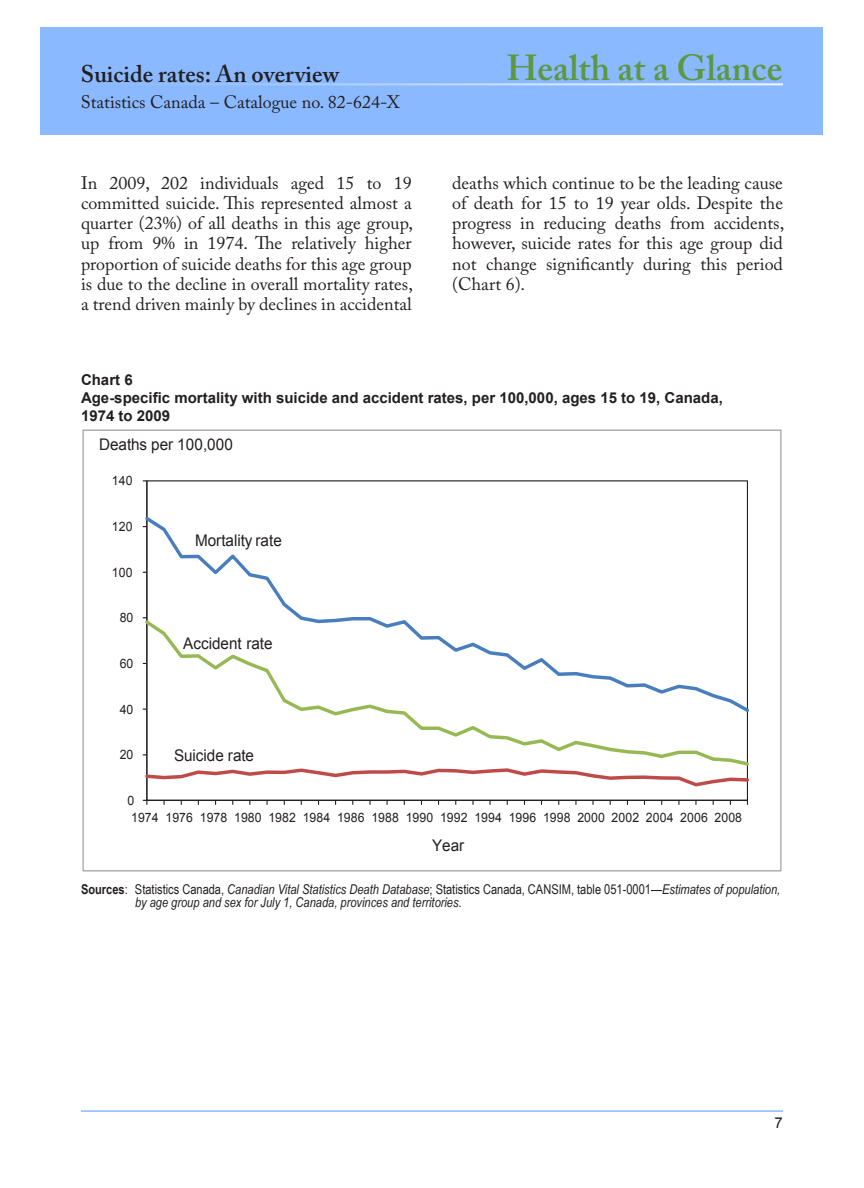
<style>
.page{position:relative;width:864px;height:1188px;background:#fff}
.page>*{position:absolute;margin:0;border:0;box-sizing:border-box;transform-origin:0 0}
.t1{font:600 36px "Adobe Caslon Pro";color:#5d9841}
.t2{font:600 24px "Adobe Caslon Pro";color:#231f20}
.Body{font:18px/20.2px "Adobe Caslon Pro";color:#231f20;text-align:justify}
.t3{font:16.05px "Arial";color:#231f20;scale:.95 1}
.Chart_Title{font:700 15px/18px "Arial";color:#231f20}
.t4{font:15px "Arial";color:#231f20}
.Chart_Note{font:italic 13.5px/13.5px "Arial Narrow";color:#231f20}
.t5{font:12.9px "Arial";letter-spacing:.005em;color:#231f20;scale:.95 1}
.s1{font-weight:700;font-style:normal}
.s2{font-style:normal}
</style>
<div class="page">
<div style="left:783px;top:41px;width:26px;height:84px;background:#8ab9ff"></div>
<hr style="left:81px;top:1110px;width:702px;height:2px;background:#8ab9ff">
<hr style="left:146px;top:481px;width:1px;height:319px;background:#231f20">
<hr style="left:147px;top:800px;width:600px;height:1px;background:#231f20">
<svg style="left:142px;top:514px;width:606px;height:103px"></svg>
<svg style="left:145px;top:768px;width:604px;height:20px"></svg>
<svg style="left:142px;top:617px;width:607px;height:151px"></svg>
<h2 class="t2" style="left:81px;top:60px;width:260px">Suicide rates: An overview</h2>
<h1 class="t1" style="left:507px;top:47px;width:277px">Health at a Glance</h1>
<p class="Body" style="left:81px;top:92px;width:321px">Statistics Canada – Catalogue no. 82-624-X</p>
<p class="Body" style="left:81px;top:172px;width:333px">In 2009, 202 individuals aged 15 to 19 committed suicide. This represented almost a quarter (23%) of all deaths in this age group, up from 9% in 1974. The relatively higher proportion of suicide deaths for this age group is due to the decline in overall mortality rates, a trend driven mainly by declines in accidental</p>
<p class="Body" style="left:452px;top:172px;width:334px">deaths which continue to be the leading cause of death for 15 to 19 year olds. Despite the progress in reducing deaths from accidents, however, suicide rates for this age group did not change significantly during this period (Chart 6).</p>
<p class="Chart_Title" style="left:81px;top:371px;width:643px">Chart 6<br>Age-specific mortality with suicide and accident rates, per 100,000, ages 15 to 19, Canada,<br>1974 to 2009</p>
<p class="t3" style="left:99px;top:434px;width:142px">Deaths per 100,000</p>
<p class="t5" style="left:112px;top:472px;width:23px">140</p>
<p class="t5" style="left:112px;top:518px;width:23px">120</p>
<p class="t5" style="left:112px;top:564px;width:23px">100</p>
<p class="t5" style="left:120px;top:609px;width:16px">80</p>
<p class="t5" style="left:120px;top:655px;width:16px">60</p>
<p class="t5" style="left:120px;top:701px;width:16px">40</p>
<p class="t5" style="left:120px;top:746px;width:16px">20</p>
<p class="t5" style="left:128px;top:792px;width:9px">0</p>
<p class="t3" style="left:195px;top:530px;width:93px">Mortality rate</p>
<p class="t3" style="left:183px;top:633px;width:96px">Accident rate</p>
<p class="t3" style="left:174px;top:745px;width:86px">Suicide rate</p>
<p class="t5" style="left:131px;top:809px;width:645px">1974 1976 1978 1980 1982 1984 1986 1988 1990 1992 1994 1996 1998 2000 2002 2004 2006 2008</p>
<p class="t3" style="left:432px;top:835px;width:35px">Year</p>
<p class="Chart_Note" style="left:135px;top:882px;width:647px;text-indent:-54px"><span class="s1">Sources</span><span class="s2">: Statistics Canada,</span> Canadian Vital Statistics Death Database<span class="s2">; Statistics Canada, CANSIM, table 051-0001—</span>Estimates of population, by age group and sex for July 1, Canada, provinces and territories.</p>
<p class="t4" style="left:775px;top:1113px;width:10px">7</p>
</div>
